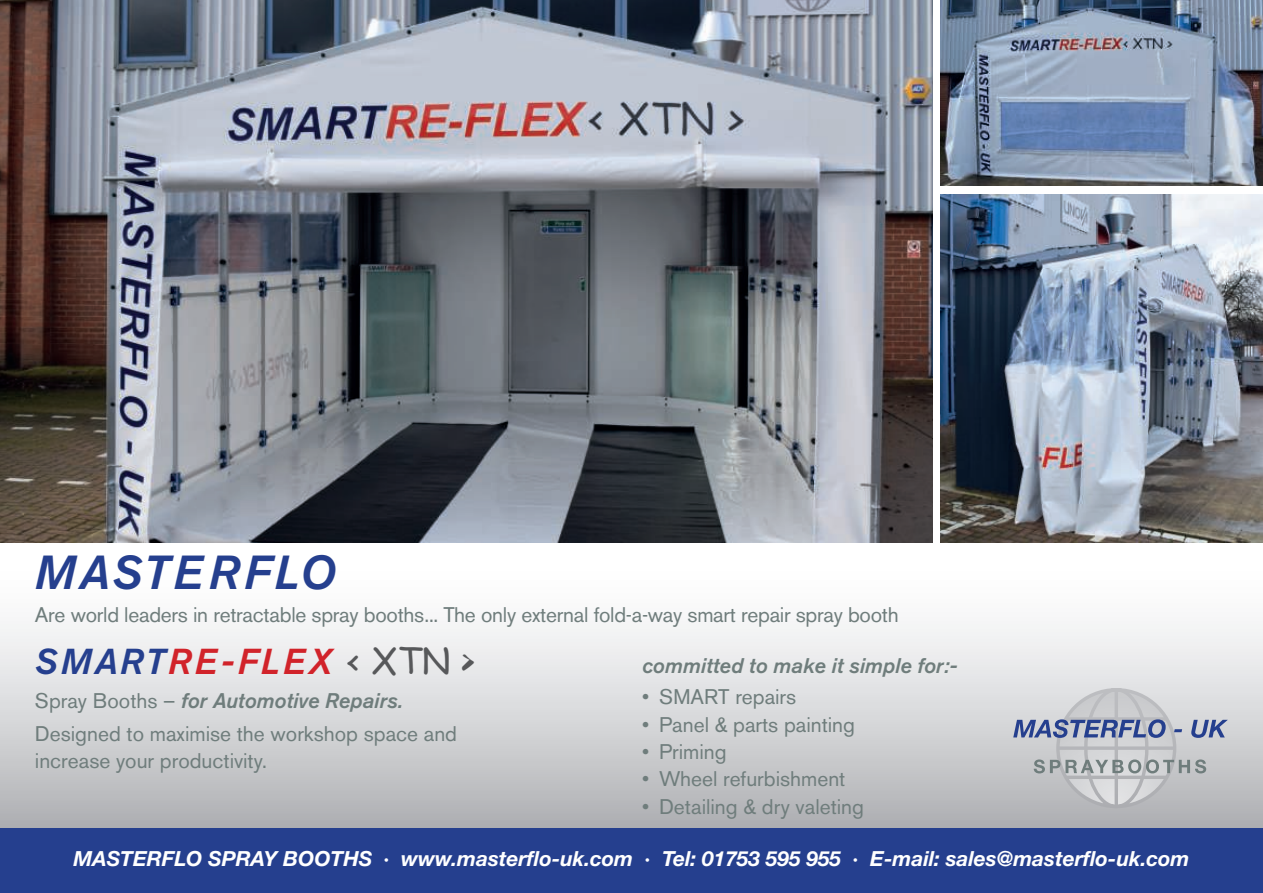
<style>
.page{position:relative;width:1263px;height:893px;background:#fff}
.page>*{position:absolute;margin:0;border:0;box-sizing:border-box;transform-origin:0 0}
.t1{font:italic 500 47.4px "Akzidenz Grotesk BQ";letter-spacing:.085em;color:#253f8e}
.t2{font:italic 500 35.7px "Akzidenz Grotesk BQ";letter-spacing:.09em;color:#d1232a}
.t3{font:21px/33.3px "Akzidenz Grotesk BQ";color:#6f7d7c}
.t4{font:italic 500 21px "Akzidenz Grotesk BQ";color:#6f7d7c}
.t5{font:italic 700 20.85px "Helvetica Neue";color:#fff}
.s1{color:#253f8e}
.s2{font-family:"Comic Sans MS";font-weight:400;font-style:normal;color:#57585a}
.s3{font-weight:500;font-style:italic}
</style>
<div class="page">
<div style="left:0;top:562px;width:1263px;height:273px;background:linear-gradient(to bottom,#fff,#afb1b4)"></div>
<div style="left:0;top:828px;width:1263px;height:65px;background:#253f8e"></div>
<img style="left:0;top:0;width:932px;height:542px">
<img style="left:940px;top:194px;width:323px;height:348px">
<img style="left:940px;top:0;width:323px;height:186px">
<svg style="left:1013px;top:687px;width:215px;height:123px"></svg>
<h1 class="t1" style="left:35px;top:554px;width:302px">MASTERFLO</h1>
<p class="t3" style="left:35px;top:600px;width:865px">Are world leaders in retractable spray booths... The only external fold-a-way smart repair spray booth</p>
<h2 class="t2" style="left:35px;top:649px;width:441px"><span class="s1">SMART</span>RE-FLEX <span class="s2">&lt; XTN &gt;</span></h2>
<p class="t3" style="left:35px;top:686px;width:424px">Spray Booths – <span class="s3">for Automotive Repairs.<br></span>Designed to maximise the workshop space and</p>
<p class="t3" style="left:35px;top:746px;width:233px">increase your productivity.</p>
<p class="t4" style="left:642px;top:658px;width:317px">committed to make it simple for:-</p>
<p class="t3" style="left:642px;top:682px;width:156px">• SMART repairs</p>
<p class="t3" style="left:642px;top:710px;width:214px">• Panel &amp; parts painting</p>
<p class="t3" style="left:642px;top:737px;width:86px">• Priming</p>
<p class="t3" style="left:642px;top:765px;width:205px">• Wheel refurbishment</p>
<p class="t3" style="left:642px;top:792px;width:223px">• Detailing &amp; dry valeting</p>
<p class="t5" style="left:74px;top:847px;width:1117px">MASTERFLO SPRAY BOOTHS · www.masterflo-uk.com · Tel: 01753 595 955 · E-mail: sales@masterflo-uk.com</p>
</div>
